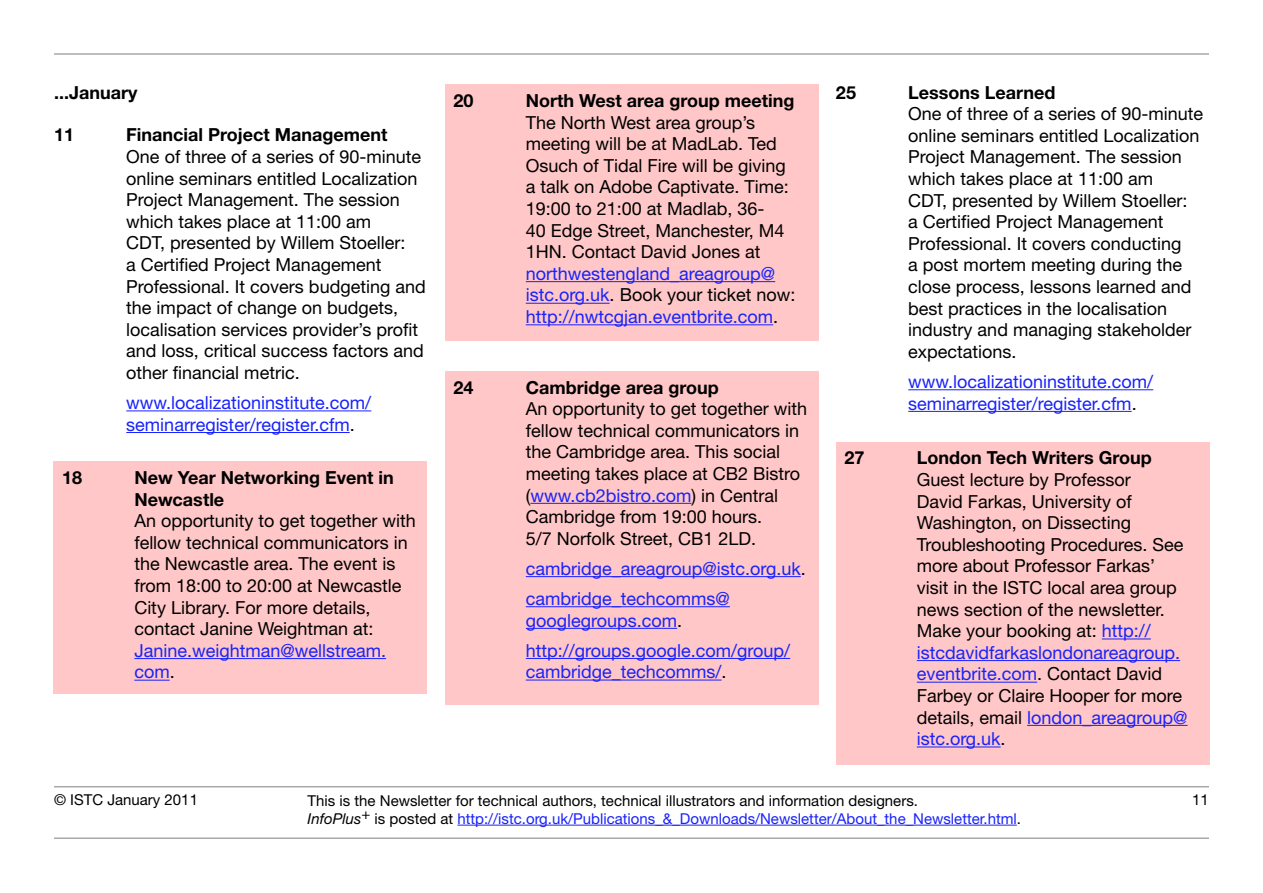
<style>
.page{position:relative;width:1263px;height:893px;background:#fff}
.page>*{position:absolute;margin:0;border:0;box-sizing:border-box;transform-origin:0 0}
.t1{font:18px/21.6px "Helvetica Neue";color:#000}
.t2{font:18px/21.6px "Helvetica Neue";color:#1922fb}
.t3{font:700 18px/21.6px "Helvetica Neue";color:#000}
.t4{font:15px/18px "Helvetica Neue";color:#000}
.s1{color:#000}
.s2{color:#1922fb}
.s3{font-style:italic}
</style>
<div class="page">
<hr style="left:54px;top:53px;width:1155px;height:2px;background:#a7a9ac">
<hr style="left:54px;top:837px;width:1155px;height:2px;background:#a7a9ac">
<hr style="left:54px;top:786px;width:1155px;height:1px;background:#a7a9ac">
<hr style="left:457px;top:825px;width:560px;height:1px;background:#1922fb">
<hr style="left:126px;top:410px;width:245px;height:1px;background:#1922fb">
<hr style="left:126px;top:432px;width:224px;height:1px;background:#1922fb">
<div style="left:445px;top:84px;width:373px;height:257px;background:#ffc7c7"></div>
<hr style="left:526px;top:281px;width:249px;height:1px;background:#1922fb">
<hr style="left:526px;top:303px;width:84px;height:1px;background:#1922fb">
<hr style="left:526px;top:324px;width:247px;height:1px;background:#1922fb">
<div style="left:836px;top:442px;width:373px;height:322px;background:#ffc7c7"></div>
<hr style="left:1102px;top:638px;width:49px;height:1px;background:#1922fb">
<hr style="left:917px;top:660px;width:263px;height:1px;background:#1922fb">
<hr style="left:917px;top:682px;width:120px;height:1px;background:#1922fb">
<hr style="left:1027px;top:725px;width:160px;height:1px;background:#1922fb">
<hr style="left:917px;top:746px;width:84px;height:1px;background:#1922fb">
<div style="left:445px;top:371px;width:373px;height:334px;background:#ffc7c7"></div>
<hr style="left:530px;top:503px;width:161px;height:1px;background:#1922fb">
<hr style="left:526px;top:576px;width:275px;height:1px;background:#1922fb">
<hr style="left:526px;top:606px;width:204px;height:1px;background:#1922fb">
<hr style="left:526px;top:628px;width:151px;height:1px;background:#1922fb">
<hr style="left:526px;top:658px;width:264px;height:1px;background:#1922fb">
<hr style="left:526px;top:680px;width:195px;height:1px;background:#1922fb">
<div style="left:54px;top:461px;width:373px;height:233px;background:#ffc7c7"></div>
<hr style="left:134px;top:658px;width:252px;height:1px;background:#1922fb">
<hr style="left:134px;top:680px;width:36px;height:1px;background:#1922fb">
<hr style="left:908px;top:389px;width:245px;height:1px;background:#1922fb">
<hr style="left:908px;top:411px;width:224px;height:1px;background:#1922fb">
<p class="t3" style="left:54px;top:81px;width:85px">...January</p>
<p class="t3" style="left:54px;top:124px;width:22px">11</p>
<p class="t3" style="left:126px;top:124px;width:263px">Financial Project Management</p>
<p class="t1" style="left:126px;top:145px;width:301px">One of three of a series of 90-minute online seminars entitled Localization Project Management. The session which takes place at 11:00 am<br>CDT, presented by Willem Stoeller:<br>a Certified Project Management Professional. It covers budgeting and the impact of change on budgets, localisation services provider’s profit and loss, critical success factors and other financial metric.</p>
<p class="t2" style="left:126px;top:392px;width:246px">www.localizationinstitute.com/ seminarregister/register.cfm<span class="s1">.</span></p>
<p class="t3" style="left:62px;top:466px;width:22px">18</p>
<p class="t3" style="left:134px;top:466px;width:261px">New Year Networking Event in<br>Newcastle</p>
<p class="t1" style="left:134px;top:510px;width:283px">An opportunity to get together with fellow technical communicators in the Newcastle area. The event is from 18:00 to 20:00 at Newcastle<br>City Library. For more details, contact Janine Weightman at:</p>
<p class="t2" style="left:134px;top:639px;width:253px">Janine.weightman@wellstream. com<span class="s1">.</span></p>
<p class="t3" style="left:453px;top:89px;width:22px">20</p>
<p class="t3" style="left:526px;top:89px;width:270px">North West area group meeting</p>
<p class="t1" style="left:526px;top:111px;width:265px">The North West area group’s meeting will be at MadLab. Ted<br>Osuch of Tidal Fire will be giving a talk on Adobe Captivate. Time:<br>19:00 to 21:00 at Madlab, 36-<br>40 Edge Street, Manchester, M4<br>1HN. Contact David Jones at</p>
<p class="t2" style="left:526px;top:262px;width:271px">northwestengland_areagroup@ istc.org.uk<span class="s1">. Book your ticket now: </span>http://nwtcgjan.eventbrite.com<span class="s1">.</span></p>
<p class="t3" style="left:453px;top:376px;width:22px">24</p>
<p class="t3" style="left:526px;top:376px;width:194px">Cambridge area group</p>
<p class="t1" style="left:526px;top:398px;width:283px">An opportunity to get together with fellow technical communicators in the Cambridge area. This social meeting takes place at CB2 Bistro (<span class="s2">www.cb2bistro.com</span>) in Central<br>Cambridge from 19:00 hours.<br>5/7 Norfolk Street, CB1 2LD.</p>
<p class="t2" style="left:526px;top:553px;width:281px;line-height:30.2px">cambridge_areagroup@istc.org.uk<span class="s1">. </span>cambridge_techcomms@</p>
<p class="t2" style="left:526px;top:605px;width:266px;line-height:30.2px">googlegroups.com<span class="s1">. </span>http://groups.google.com/group/</p>
<p class="t2" style="left:526px;top:661px;width:202px">cambridge_techcomms/<span class="s1">.</span></p>
<p class="t3" style="left:836px;top:81px;width:22px">25</p>
<p class="t3" style="left:908px;top:81px;width:149px">Lessons Learned</p>
<p class="t1" style="left:908px;top:103px;width:296px">One of three of a series of 90-minute online seminars entitled Localization<br>Project Management. The session which takes place at 11:00 am<br>CDT, presented by Willem Stoeller:<br>a Certified Project Management<br>Professional. It covers conducting<br>a post mortem meeting during the close process, lessons learned and best practices in the localisation industry and managing stakeholder expectations.</p>
<p class="t2" style="left:908px;top:370px;width:246px">www.localizationinstitute.com/ seminarregister/register.cfm<span class="s1">.</span></p>
<p class="t3" style="left:844px;top:447px;width:22px">27</p>
<p class="t3" style="left:917px;top:447px;width:237px">London Tech Writers Group</p>
<p class="t1" style="left:917px;top:468px;width:272px">Guest lecture by Professor<br>David Farkas, University of<br>Washington, on Dissecting<br>Troubleshooting Procedures. See more about Professor Farkas’ visit in the ISTC local area group news section of the newsletter.<br>Make your booking at: <span class="s2">http:// istcdavidfarkaslondonareagroup. eventbrite.com</span>. Contact David<br>Farbey or Claire Hooper for more details, email <span class="s2">london_areagroup@ istc.org.uk</span>.</p>
<p class="t4" style="left:54px;top:790px;width:145px">© ISTC January 2011</p>
<p class="t4" style="left:1192px;top:791px;width:18px">11</p>
<p class="t4" style="left:308px;top:791px;width:715px">This is the Newsletter for technical authors, technical illustrators and information designers.<br><span class="s3">InfoPlus</span><sup>+</sup> is posted at <span class="s2">http://istc.org.uk/Publications_&amp;_Downloads/Newsletter/About_the_Newsletter.html</span>.</p>
</div>
